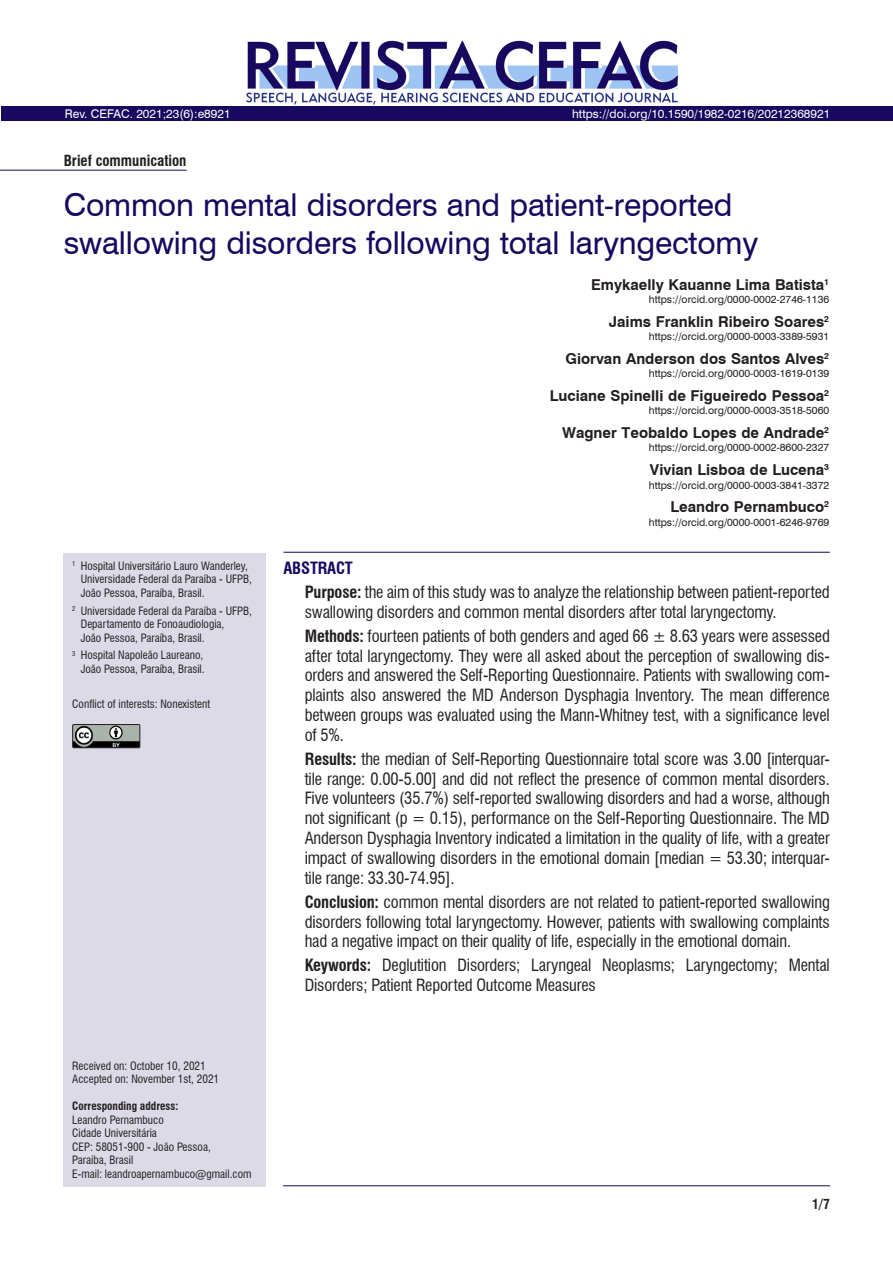
<style>
.page{position:relative;width:893px;height:1263px;background:#fff}
.page>*{position:absolute;margin:0;border:0;box-sizing:border-box;transform-origin:0 0}
.Titulo_só_inglês{font:31.5px/37.8px "Swiss 721 BT";letter-spacing:-.005em;color:#18085f}
.Resumo_só_ingles{font:condensed 16.5px/19.8px "Swiss 721 BT";letter-spacing:-.01em;color:#231f20;text-align:justify}
.Resumo_título_-_só{font:700 condensed 16.5px "Swiss 721 BT";letter-spacing:-.01em;color:#18085f}
.Autor{font:700 15px "Swiss 721 BT";color:#231f20}
.Tipo_de_artigo{font:700 condensed 15px "Swiss 721 BT";color:#231f20}
.Cabeço_autor_esquer{font:700 condensed 13.5px "Swiss 721 BT";color:#231f20}
.DOI_-_variável_1{font:12px "Swiss 721 BT";color:#fff}
.Legenda_bibliográfi{font:12px "Swiss 721 BT";color:#fff}
.Notas{font:condensed 11.25px/13.5px "Swiss 721 BT";color:#231f20}
.Endereço_correspond{font:condensed 11.25px/13.5px "Swiss 721 BT";color:#231f20}
.Endereço_correspond-2{font:700 condensed 11.25px "Swiss 721 BT";color:#231f20}
.ORCID{font:10.5px "Swiss 721 BT";color:#231f20}
.s1{font-weight:700}
</style>
<div class="page">
<div style="left:64px;top:553px;width:202px;height:633px;background:#dcdae7"></div>
<img style="left:74px;top:726px;width:64px;height:20px">
<div style="left:72px;top:724px;width:68px;height:24px;border:1px solid #231f20"></div>
<hr style="left:283px;top:552px;width:547px;height:1px;background:#18085f">
<hr style="left:283px;top:1185px;width:547px;height:1px;background:#18085f">
<hr style="left:0;top:170px;width:187px;height:1px;background:#18085f">
<img style="left:246px;top:40px;width:432px;height:65px">
<div style="left:1px;top:106px;width:892px;height:15px;background:#18085f"></div>
<p class="Legenda_bibliográfi" style="left:65px;top:107px;width:167px">Rev. CEFAC. 2021;23(6):e8921</p>
<p class="DOI_-_variável_1" style="left:572px;top:107px;width:260px">https://doi.org/10.1590/1982-0216/20212368921</p>
<p class="Tipo_de_artigo" style="left:64px;top:152px;width:124px">Brief communication</p>
<p class="Titulo_só_inglês" style="left:64px;top:186px;width:696px">Common mental disorders and patient-reported swallowing disorders following total laryngectomy</p>
<p class="Autor" style="left:591px;top:275px;width:240px">Emykaelly Kauanne Lima Batista<sup>1</sup></p>
<p class="ORCID" style="left:649px;top:293px;width:182px">https://orcid.org/0000-0002-2746-1136</p>
<p class="Autor" style="left:609px;top:312px;width:222px">Jaims Franklin Ribeiro Soares<sup>2</sup></p>
<p class="ORCID" style="left:649px;top:330px;width:182px">https://orcid.org/0000-0003-3389-5931</p>
<p class="Autor" style="left:565px;top:349px;width:265px">Giorvan Anderson dos Santos Alves<sup>2</sup></p>
<p class="ORCID" style="left:649px;top:367px;width:182px">https://orcid.org/0000-0003-1619-0139</p>
<p class="Autor" style="left:550px;top:386px;width:281px">Luciane Spinelli de Figueiredo Pessoa<sup>2</sup></p>
<p class="ORCID" style="left:649px;top:404px;width:182px">https://orcid.org/0000-0003-3518-5060</p>
<p class="Autor" style="left:562px;top:423px;width:269px">Wagner Teobaldo Lopes de Andrade<sup>2</sup></p>
<p class="ORCID" style="left:649px;top:441px;width:182px">https://orcid.org/0000-0002-8600-2327</p>
<p class="Autor" style="left:650px;top:460px;width:181px">Vivian Lisboa de Lucena<sup>3</sup></p>
<p class="ORCID" style="left:649px;top:478px;width:182px">https://orcid.org/0000-0003-3841-3372</p>
<p class="Autor" style="left:670px;top:497px;width:160px">Leandro Pernambuco<sup>2</sup></p>
<p class="ORCID" style="left:649px;top:515px;width:182px">https://orcid.org/0000-0001-6246-9769</p>
<p class="Notas" style="left:81px;top:559px;width:173px;text-indent:-9px"><sup>1</sup> Hospital Universitário Lauro Wanderley,<br>Universidade Federal da Paraíba - UFPB,<br>João Pessoa, Paraíba, Brasil.</p>
<p class="Notas" style="left:81px;top:604px;width:173px;text-indent:-9px"><sup>2</sup> Universidade Federal da Paraíba - UFPB,<br>Departamento de Fonoaudiologia,<br>João Pessoa, Paraíba, Brasil.</p>
<p class="Notas" style="left:72px;top:648px;width:134px;text-align:right"><sup>3</sup> Hospital Napoleão Laureano,<br>João Pessoa, Paraíba, Brasil.</p>
<p class="Notas" style="left:72px;top:697px;width:139px">Conflict of interests: Nonexistent</p>
<p class="Endereço_correspond" style="left:72px;top:1059px;width:135px">Received on: October 10, 2021</p>
<p class="Endereço_correspond" style="left:72px;top:1072px;width:148px">Accepted on: November 1st, 2021</p>
<p class="Endereço_correspond-2" style="left:72px;top:1099px;width:108px">Corresponding address:</p>
<p class="Endereço_correspond" style="left:72px;top:1113px;width:93px">Leandro Pernambuco</p>
<p class="Endereço_correspond" style="left:72px;top:1126px;width:86px">Cidade Universitária</p>
<p class="Endereço_correspond" style="left:72px;top:1140px;width:140px">CEP: 58051-900 - João Pessoa,<br>Paraíba, Brasil</p>
<p class="Endereço_correspond" style="left:72px;top:1167px;width:181px">E-mail: leandroapernambuco@gmail.com</p>
<p class="Resumo_título_-_só" style="left:283px;top:558px;width:71px">ABSTRACT</p>
<p class="Resumo_só_ingles" style="left:305px;top:582px;width:527px"><span class="s1">Purpose:</span> the aim of this study was to analyze the relationship between patient-reported swallowing disorders and common mental disorders after total laryngectomy.</p>
<p class="Resumo_só_ingles" style="left:305px;top:626px;width:527px"><span class="s1">Methods:</span> fourteen patients of both genders and aged 66 ± 8.63 years were assessed after total laryngectomy. They were all asked about the perception of swallowing dis&shy;orders and answered the Self-Reporting Questionnaire. Patients with swallowing com&shy;plaints also answered the MD Anderson Dysphagia Inventory. The mean difference between groups was evaluated using the Mann-Whitney test, with a significance level of 5%.</p>
<p class="Resumo_só_ingles" style="left:305px;top:749px;width:527px"><span class="s1">Results:</span> the median of Self-Reporting Questionnaire total score was 3.00 [interquar&shy;tile range: 0.00-5.00] and did not reflect the presence of common mental disorders.<br>Five volunteers (35.7%) self-reported swallowing disorders and had a worse, although not significant (p = 0.15), performance on the Self-Reporting Questionnaire. The MD Anderson Dysphagia Inventory indicated a limitation in the quality of life, with a greater impact of swallowing disorders in the emotional domain [median = 53.30; interquar&shy;tile range: 33.30-74.95].</p>
<p class="Resumo_só_ingles" style="left:305px;top:892px;width:527px"><span class="s1">Conclusion:</span> common mental disorders are not related to patient-reported swallowing disorders following total laryngectomy. However, patients with swallowing complaints had a negative impact on their quality of life, especially in the emotional domain.</p>
<p class="Resumo_só_ingles" style="left:305px;top:955px;width:527px"><span class="s1">Keywords:</span> Deglutition Disorders; Laryngeal Neoplasms; Laryngectomy; Mental<br>Disorders; Patient Reported Outcome Measures</p>
<p class="Cabeço_autor_esquer" style="left:812px;top:1195px;width:19px">1/7</p>
</div>
